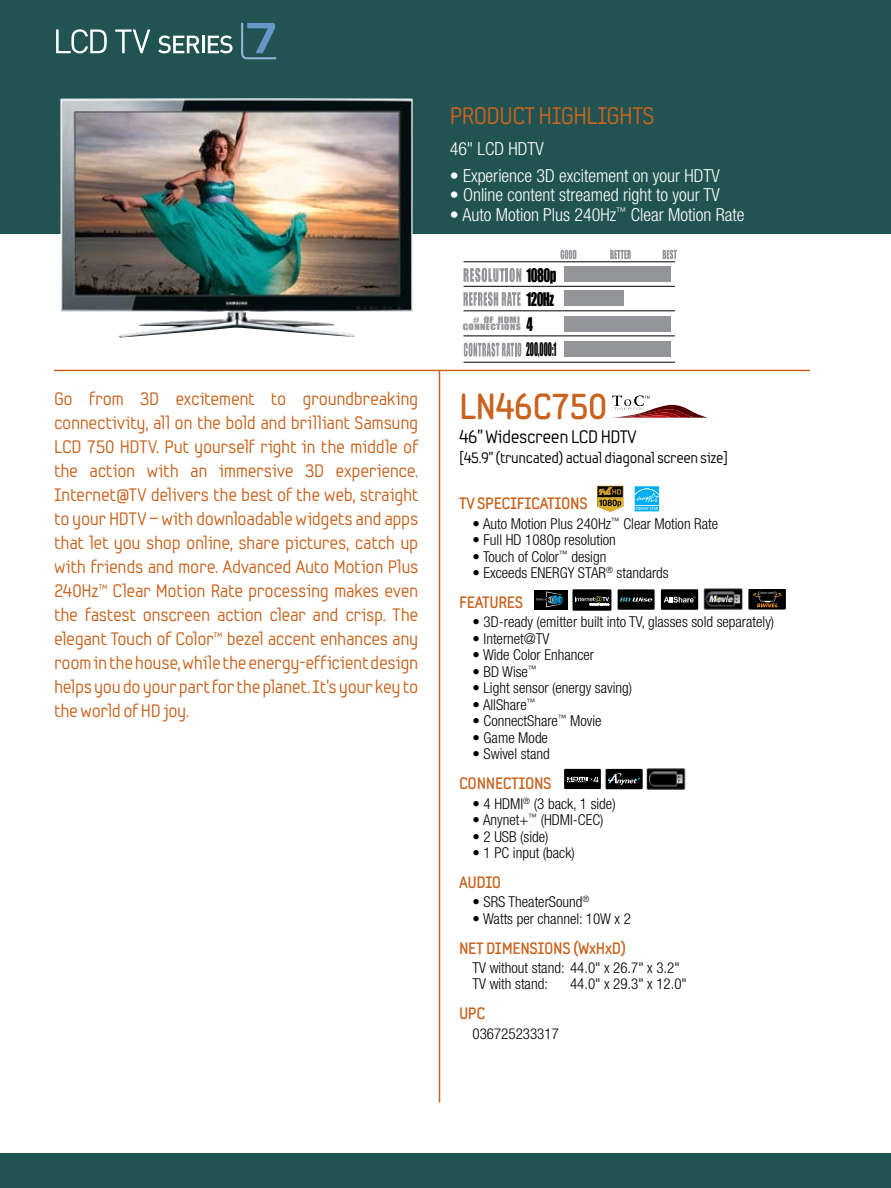
<style>
.page{position:relative;width:891px;height:1188px;background:#fff}
.page>*{position:absolute;margin:0;border:0;box-sizing:border-box;transform-origin:0 0}
.t1{font:700 36px "Samsung Imagination";letter-spacing:-.02em;color:#c9631e}
.t2{font:24px "Samsung Imagination";letter-spacing:-.02em;color:#c9631e}
.t3{font:18px/24px "Samsung Imagination";letter-spacing:-.02em;color:#c9631e;text-align:justify}
.t4{font:300 condensed 18px "Helvetica Neue";color:#fff}
.t5{font:18px "Samsung Imagination";letter-spacing:-.02em;color:#000}
.t6{font:17.4px "Impact";letter-spacing:-.05em;color:#000;scale:.74 1}
.t7{font:17.4px "Impact";letter-spacing:-.05em;color:#000;scale:.45 1}
.t8{font:700 16.5px "Samsung Imagination";letter-spacing:-.02em;color:#c9631e}
.t9{font:300 condensed 15px/16.5px "Helvetica Neue";color:#000}
.t10{font:15px "Samsung Imagination";letter-spacing:-.02em;color:#000}
.t11{font:8.25px/7.4px "Impact";letter-spacing:.03em;color:#939598;text-align:right;scale:1.23 1}
</style>
<div class="page">
<svg style="left:612px;top:395px;width:96px;height:23px"></svg>
<div style="left:564px;top:769px;width:37px;height:20px;background:#000"></div>
<svg style="left:567px;top:777px;width:31px;height:6px"></svg>
<div style="left:606px;top:769px;width:37px;height:20px;background:#000"></div>
<svg style="left:608px;top:773px;width:32px;height:12px"></svg>
<div style="left:618px;top:589px;width:37px;height:21px;background:#000"></div>
<svg style="left:620px;top:598px;width:32px;height:3px"></svg>
<div style="left:661px;top:589px;width:37px;height:21px;background:#000"></div>
<svg style="left:664px;top:597px;width:31px;height:6px"></svg>
<hr style="left:464px;top:262px;width:211px;height:1px;background:#000">
<hr style="left:464px;top:286px;width:211px;height:1px;background:#000">
<hr style="left:464px;top:311px;width:211px;height:1px;background:#000">
<hr style="left:464px;top:336px;width:211px;height:1px;background:#000">
<hr style="left:464px;top:362px;width:211px;height:1px;background:#000">
<svg style="left:561px;top:250px;width:15px;height:9px"></svg>
<svg style="left:610px;top:250px;width:21px;height:9px"></svg>
<svg style="left:663px;top:250px;width:14px;height:9px"></svg>
<svg style="left:463px;top:292px;width:58px;height:14px"></svg>
<svg style="left:464px;top:268px;width:57px;height:14px"></svg>
<svg style="left:464px;top:342px;width:57px;height:15px"></svg>
<div style="left:565px;top:266px;width:106px;height:16px;background:#939598"></div>
<div style="left:565px;top:317px;width:106px;height:15px;background:#939598"></div>
<div style="left:565px;top:291px;width:59px;height:15px;background:#939598"></div>
<div style="left:565px;top:342px;width:106px;height:15px;background:#939598"></div>
<svg style="left:597px;top:486px;width:27px;height:26px"></svg>
<svg style="left:634px;top:486px;width:26px;height:26px"></svg>
<div style="left:573px;top:589px;width:38px;height:22px;background:#000"></div>
<svg style="left:575px;top:596px;width:34px;height:9px"></svg>
<div style="left:534px;top:590px;width:34px;height:20px;background:#000"></div>
<svg style="left:536px;top:591px;width:27px;height:16px"></svg>
<div style="left:748px;top:589px;width:38px;height:20px;background:#000"></div>
<svg style="left:753px;top:592px;width:29px;height:15px"></svg>
<img style="left:704px;top:588px;width:39px;height:22px">
<img style="left:646px;top:768px;width:40px;height:22px">
<div style="left:0;top:1153px;width:891px;height:35px;background:#215352"></div>
<hr style="left:439px;top:371px;width:1px;height:732px;background:#c9631e">
<hr style="left:54px;top:370px;width:756px;height:1px;background:#c9631e">
<div style="left:0;top:0;width:891px;height:234px;background:#215352"></div>
<svg style="left:241px;top:23px;width:35px;height:36px"></svg>
<svg style="left:158px;top:36px;width:74px;height:17px"></svg>
<svg style="left:56px;top:29px;width:51px;height:24px"></svg>
<svg style="left:115px;top:29px;width:35px;height:24px"></svg>
<img style="left:60px;top:98px;width:353px;height:240px">
<p class="t3" style="left:54px;top:387px;width:366px">Go from 3D excitement to groundbreaking connectivity, all on the bold and brilliant Samsung LCD 750 HDTV. Put yourself right in the middle of the action with an immersive 3D experience.<br>Internet@TV delivers the best of the web, straight to your HDTV – with downloadable widgets and apps that let you shop online, share pictures, catch up with friends and more. Advanced Auto Motion Plus 240Hz™ Clear Motion Rate processing makes even the fastest onscreen action clear and crisp. The elegant Touch of Color™ bezel accent enhances any room in the house, while the energy-efficient design helps you do your part for the planet. It’s your key to the world of HD joy.</p>
<h2 class="t2" style="left:450px;top:102px;width:206px">PRODUCT HIGHLIGHTS</h2>
<p class="t4" style="left:450px;top:139px;width:96px">46" LCD HDTV</p>
<p class="t4" style="left:450px;top:165px;width:272px">• Experience 3D excitement on your HDTV</p>
<p class="t4" style="left:450px;top:185px;width:272px">• Online content streamed right to your TV</p>
<p class="t4" style="left:450px;top:204px;width:296px">• Auto Motion Plus 240Hz<sup>™</sup> Clear Motion Rate</p>
<p class="t6" style="left:527px;top:261px;width:42px">1080p</p>
<p class="t6" style="left:527px;top:286px;width:38px">120Hz</p>
<p class="t7" style="left:526px;top:336px;width:69px">200,000:1</p>
<p class="t11" style="left:463px;top:316px;width:49px"># OF HDMI<br>CONNECTIONS</p>
<p class="t6" style="left:527px;top:310px;width:10px">4</p>
<h1 class="t1" style="left:459px;top:384px;width:150px">LN46C750</h1>
<p class="t5" style="left:459px;top:426px;width:179px">46" Widescreen LCD HDTV</p>
<p class="t10" style="left:459px;top:449px;width:271px">[45.9” (truncated) actual diagonal screen size]</p>
<p class="t8" style="left:459px;top:493px;width:130px">TV SPECIFICATIONS</p>
<p class="t9" style="left:472px;top:515px;width:247px">• Auto Motion Plus 240Hz<sup>™</sup> Clear Motion Rate</p>
<p class="t9" style="left:473px;top:531px;width:145px">• Full HD 1080p resolution</p>
<p class="t9" style="left:473px;top:548px;width:135px">• Touch of Color<sup>™</sup> design</p>
<p class="t9" style="left:473px;top:564px;width:198px">• Exceeds ENERGY STAR<sup>®</sup> standards</p>
<p class="t8" style="left:459px;top:592px;width:66px">FEATURES</p>
<p class="t9" style="left:472px;top:614px;width:303px">• 3D-ready (emitter built into TV, glasses sold separately)</p>
<p class="t9" style="left:472px;top:630px;width:78px">• Internet@TV</p>
<p class="t9" style="left:472px;top:647px;width:123px">• Wide Color Enhancer</p>
<p class="t9" style="left:472px;top:663px;width:66px">• BD Wise<sup>™</sup></p>
<p class="t9" style="left:472px;top:680px;width:161px">• Light sensor (energy saving)</p>
<p class="t9" style="left:472px;top:696px;width:65px">• AllShare<sup>™</sup></p>
<p class="t9" style="left:472px;top:713px;width:131px">• ConnectShare<sup>™</sup> Movie</p>
<p class="t9" style="left:473px;top:729px;width:77px">• Game Mode</p>
<p class="t9" style="left:473px;top:746px;width:79px">• Swivel stand</p>
<p class="t8" style="left:459px;top:773px;width:18px">CONNECTIONS</p>
<p class="t9" style="left:472px;top:795px;width:145px">• 4 HDMI<sup>®</sup> (3 back, 1 side)</p>
<p class="t9" style="left:473px;top:811px;width:133px">• Anynet+<sup>™</sup> (HDMI-CEC)</p>
<p class="t9" style="left:473px;top:828px;width:78px">• 2 USB (side)</p>
<p class="t9" style="left:473px;top:844px;width:104px">• 1 PC input (back)</p>
<p class="t8" style="left:459px;top:872px;width:35px">AUDIO</p>
<p class="t9" style="left:472px;top:894px;width:118px">• SRS TheaterSound<sup>®</sup></p>
<p class="t9" style="left:472px;top:910px;width:160px">• Watts per channel: 10W x 2</p>
<p class="t8" style="left:459px;top:938px;width:169px">NET DIMENSIONS (WXHXD)</p>
<p class="t9" style="left:472px;top:959px;width:209px">TV without stand: 44.0" x 26.7" x 3.2"<br>TV with stand:</p>
<p class="t9" style="left:570px;top:976px;width:118px">44.0" x 29.3" x 12.0"</p>
<p class="t8" style="left:459px;top:1003px;width:28px">UPC</p>
<p class="t9" style="left:472px;top:1025px;width:88px">036725233317</p>
</div>
